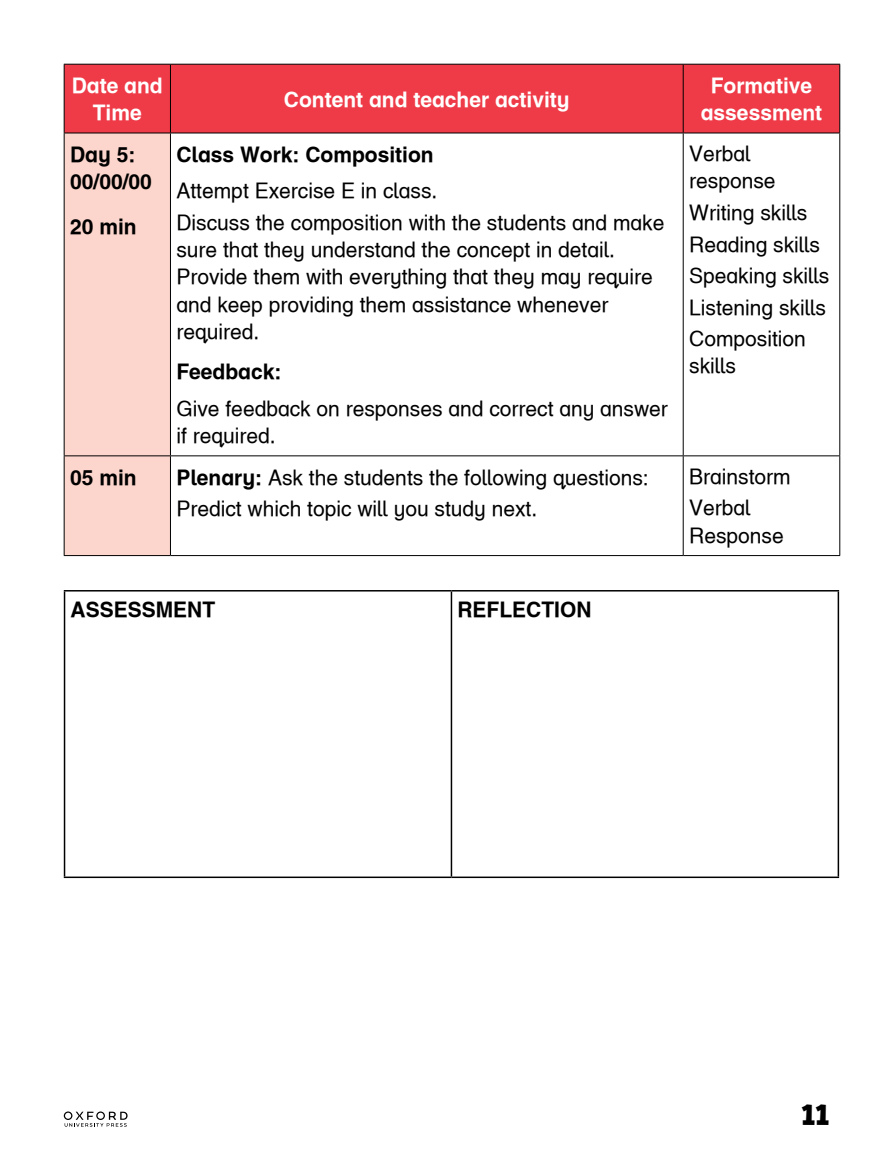
<style>
.page{position:relative;width:893px;height:1170px;background:#fff}
.page>*{position:absolute;margin:0;border:0;box-sizing:border-box;transform-origin:0 0}
.t1{font:700 30.75px "Billy";color:#000}
.t2{font:21px/31.5px "Helvetica Infant OUP";color:#000}
.t3{font:21px/27.3px "Helvetica Infant OUP Bold";color:#000}
.t4{font:21px/27.3px "Helvetica Infant OUP Bold";color:#fff;text-align:center}
.s1{font-family:"Helvetica Infant OUP Bold"}
</style>
<div class="page">
<div style="left:65px;top:65px;width:774px;height:68px;background:#ef3a47"></div>
<div style="left:65px;top:134px;width:105px;height:421px;background:#fcd6cc"></div>
<hr style="left:64px;top:64px;width:106px;height:1px;background:#000">
<hr style="left:64px;top:65px;width:1px;height:68px;background:#000">
<hr style="left:170px;top:64px;width:513px;height:1px;background:#000">
<hr style="left:170px;top:65px;width:1px;height:68px;background:#000">
<hr style="left:683px;top:64px;width:157px;height:1px;background:#000">
<hr style="left:683px;top:65px;width:1px;height:68px;background:#000">
<hr style="left:839px;top:65px;width:1px;height:68px;background:#000">
<hr style="left:64px;top:133px;width:106px;height:1px;background:#000">
<hr style="left:170px;top:133px;width:513px;height:1px;background:#000">
<hr style="left:683px;top:133px;width:157px;height:1px;background:#000">
<hr style="left:64px;top:133px;width:1px;height:322px;background:#000">
<hr style="left:170px;top:133px;width:1px;height:322px;background:#000">
<hr style="left:683px;top:133px;width:1px;height:322px;background:#000">
<hr style="left:839px;top:133px;width:1px;height:322px;background:#000">
<hr style="left:64px;top:455px;width:106px;height:1px;background:#000">
<hr style="left:64px;top:456px;width:1px;height:99px;background:#000">
<hr style="left:170px;top:455px;width:513px;height:1px;background:#000">
<hr style="left:170px;top:456px;width:1px;height:99px;background:#000">
<hr style="left:683px;top:455px;width:157px;height:1px;background:#000">
<hr style="left:683px;top:456px;width:1px;height:99px;background:#000">
<hr style="left:839px;top:456px;width:1px;height:99px;background:#000">
<hr style="left:64px;top:555px;width:106px;height:1px;background:#000">
<hr style="left:170px;top:555px;width:513px;height:1px;background:#000">
<hr style="left:683px;top:555px;width:157px;height:1px;background:#000">
<svg style="left:65px;top:591px;width:773px;height:285px"></svg>
<hr style="left:64px;top:590px;width:387px;height:1px;background:#000">
<hr style="left:64px;top:591px;width:1px;height:285px;background:#000">
<hr style="left:451px;top:590px;width:388px;height:1px;background:#000">
<hr style="left:451px;top:591px;width:1px;height:285px;background:#000">
<hr style="left:838px;top:591px;width:1px;height:285px;background:#000">
<hr style="left:64px;top:876px;width:387px;height:2px;background:#000">
<hr style="left:451px;top:876px;width:388px;height:2px;background:#000">
<svg style="left:64px;top:1111px;width:64px;height:15px"></svg>
<p class="t4" style="left:72px;top:72px;width:92px">Date and<br>Time</p>
<p class="t3" style="left:70px;top:140px;width:83px">Day 5:<br>00/00/00</p>
<p class="t3" style="left:70px;top:213px;width:68px">20 min</p>
<p class="t4" style="left:284px;top:85px;width:287px">Content and teacher activity</p>
<p class="t3" style="left:176px;top:140px;width:259px">Class Work: Composition</p>
<p class="t2" style="left:176px;top:175px;width:489px">Attempt Exercise E in class.<br>Discuss the composition with the students and make</p>
<p class="t2" style="left:176px;top:236px;width:478px;line-height:27.3px">sure that they understand the concept in detail.<br>Provide them with everything that they may require and keep providing them assistance whenever required.</p>
<p class="t3" style="left:176px;top:358px;width:107px">Feedback:</p>
<p class="t2" style="left:176px;top:394px;width:493px;line-height:27.3px">Give feedback on responses and correct any answer if required.</p>
<p class="t4" style="left:701px;top:72px;width:123px">Formative assessment</p>
<p class="t2" style="left:689px;top:140px;width:88px;line-height:27.3px">Verbal response</p>
<p class="t2" style="left:689px;top:197px;width:142px">Writing skills<br>Reading skills<br>Speaking skills<br>Listening skills<br>Composition</p>
<p class="t2" style="left:689px;top:350px;width:48px">skills</p>
<p class="t3" style="left:70px;top:463px;width:68px">05 min</p>
<p class="t2" style="left:176px;top:461px;width:474px"><span class="s1">Plenary:</span> Ask the students the following questions:<br>Predict which topic will you study next.</p>
<p class="t2" style="left:689px;top:460px;width:103px">Brainstorm<br>Verbal</p>
<p class="t2" style="left:689px;top:519px;width:96px">Response</p>
<p class="t3" style="left:71px;top:595px;width:146px">ASSESSMENT</p>
<p class="t3" style="left:457px;top:595px;width:136px">REFLECTION</p>
<h1 class="t1" style="left:801px;top:1097px;width:29px">11</h1>
</div>
